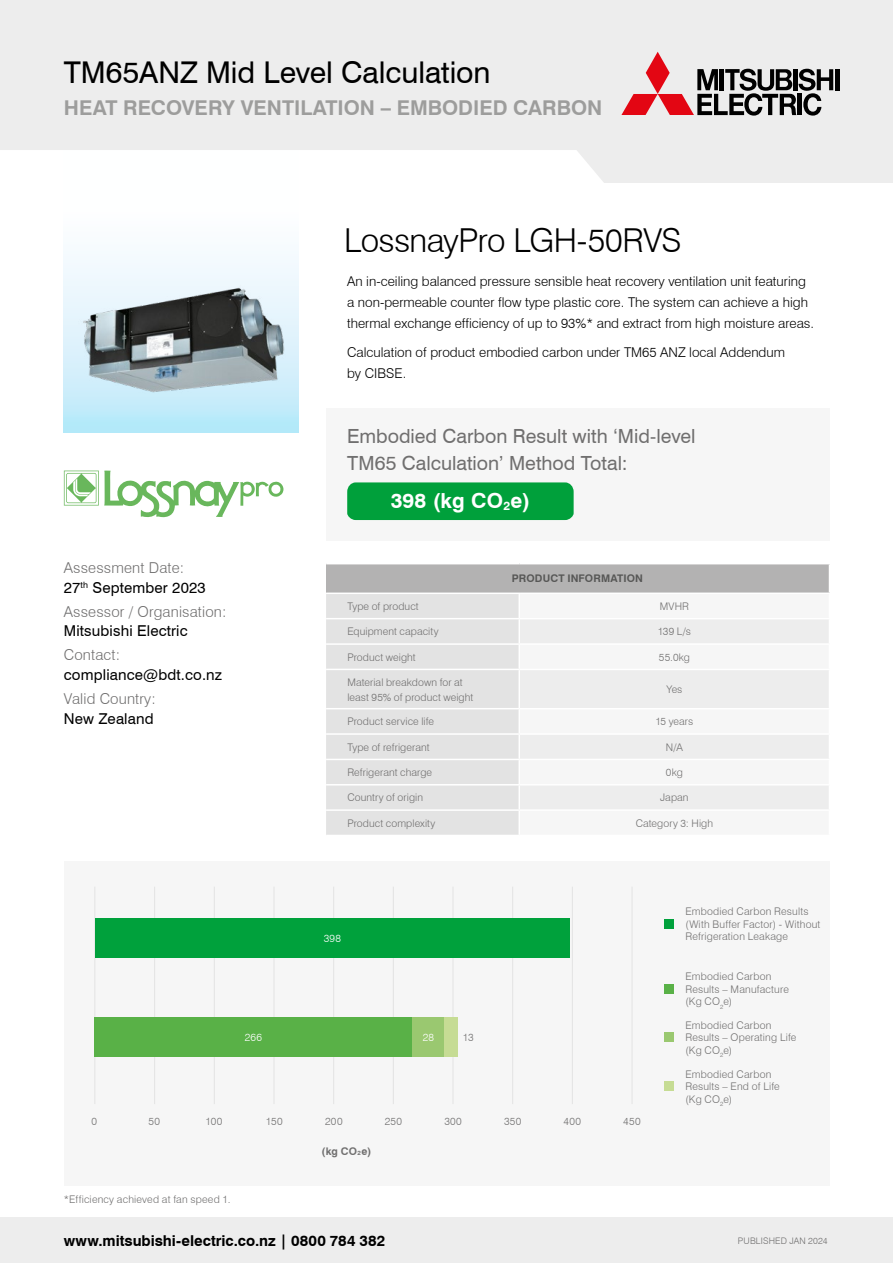
<style>
.page{position:relative;width:893px;height:1263px;background:#fff}
.page>*{position:absolute;margin:0;border:0;box-sizing:border-box;transform-origin:0 0}
.t1{font:300 33px "Swiss 721 BT";letter-spacing:-.02em;color:#000}
.t2{font:30px "Swiss 721 BT";color:#000}
.t3{font:700 20.7px "Swiss 721 BT";letter-spacing:.01em;color:#fff}
.t4{font:700 20.4px "Swiss 721 BT";color:#9d9d9c}
.t5{font:19.5px/27px "Swiss 721 BT";color:#706f6f}
.t6{font:300 15px/19.5px "Swiss 721 BT";letter-spacing:.01em;color:#706f6f}
.t7{font:15px "Swiss 721 BT";letter-spacing:.01em;color:#000}
.t8{font:700 15px "Swiss 721 BT";color:#000}
.t9{font:300 13.5px/21px "Swiss 721 BT";color:#000}
.t10{font:300 10.5px/12.6px "Swiss 721 BT";letter-spacing:.015em;color:#706f6f}
.t11{font:700 10.5px "Swiss 721 BT";letter-spacing:.015em;color:#575756}
.t12{font:700 10.5px "Swiss 721 BT";color:#706f6f}
.t13{font:300 10.5px "Swiss 721 BT";letter-spacing:.03em;color:#fff}
.t14{font:300 9px "Swiss 721 BT";letter-spacing:.02em;color:#706f6f}
.s1{font-weight:400;color:#000}
.s2{font-size:12.15px}
.s3{font-size:6.15px}
</style>
<div class="page">
<svg style="left:64px;top:256px;width:234px;height:177px"></svg>
<div style="left:0;top:1217px;width:893px;height:46px;background:#ededed"></div>
<svg style="left:0;top:0;width:893px;height:183px;fill:#ededed"></svg>
<svg style="left:621px;top:52px;width:212px;height:64px"></svg>
<hr style="left:835px;top:69px;width:4px;height:21px;background:#000">
<div style="left:326px;top:408px;width:503px;height:133px;background:#f6f6f6"></div>
<div style="left:347px;top:482px;width:227px;height:38px;background:#00a03b"></div>
<div style="left:326px;top:564px;width:503px;height:29px;background:#b3b2b2"></div>
<div style="left:326px;top:594px;width:193px;height:241px;background:#e3e3e3"></div>
<svg style="left:520px;top:619px;width:309px;height:190px;fill:#ededed"></svg>
<hr style="left:520px;top:592px;width:310px;height:2px;background:#fff">
<hr style="left:326px;top:618px;width:193px;height:1px;background:#fff">
<hr style="left:326px;top:643px;width:193px;height:2px;background:#fff">
<hr style="left:326px;top:669px;width:193px;height:1px;background:#fff">
<hr style="left:326px;top:708px;width:193px;height:1px;background:#fff">
<hr style="left:326px;top:733px;width:193px;height:2px;background:#fff">
<hr style="left:326px;top:759px;width:193px;height:1px;background:#fff">
<hr style="left:326px;top:784px;width:193px;height:1px;background:#fff">
<hr style="left:326px;top:809px;width:193px;height:2px;background:#fff">
<hr style="left:326px;top:592px;width:194px;height:2px;background:#fff">
<hr style="left:519px;top:669px;width:311px;height:1px;background:#fff">
<hr style="left:519px;top:708px;width:311px;height:1px;background:#fff">
<hr style="left:519px;top:733px;width:311px;height:2px;background:#fff">
<hr style="left:519px;top:759px;width:311px;height:1px;background:#fff">
<hr style="left:519px;top:784px;width:311px;height:1px;background:#fff">
<hr style="left:519px;top:643px;width:311px;height:2px;background:#fff">
<div style="left:64px;top:861px;width:765px;height:324px;background:#f6f6f6"></div>
<hr style="left:214px;top:887px;width:1px;height:217px;background:#e3e3e3">
<hr style="left:154px;top:887px;width:1px;height:217px;background:#e3e3e3">
<hr style="left:94px;top:887px;width:1px;height:217px;background:#e3e3e3">
<hr style="left:274px;top:887px;width:1px;height:217px;background:#e3e3e3">
<hr style="left:333px;top:887px;width:1px;height:217px;background:#e3e3e3">
<hr style="left:393px;top:887px;width:1px;height:217px;background:#e3e3e3">
<hr style="left:453px;top:887px;width:1px;height:217px;background:#e3e3e3">
<hr style="left:512px;top:887px;width:1px;height:217px;background:#e3e3e3">
<hr style="left:572px;top:887px;width:1px;height:217px;background:#e3e3e3">
<hr style="left:632px;top:887px;width:1px;height:217px;background:#e3e3e3">
<div style="left:664px;top:919px;width:10px;height:9px;background:#00a13c"></div>
<div style="left:664px;top:984px;width:10px;height:9px;background:#59b147"></div>
<div style="left:664px;top:1032px;width:10px;height:10px;background:#9ac870"></div>
<div style="left:664px;top:1081px;width:10px;height:10px;background:#c6dc94"></div>
<div style="left:95px;top:919px;width:475px;height:39px;background:#00a13c"></div>
<div style="left:95px;top:1018px;width:317px;height:39px;background:#59b147"></div>
<div style="left:412px;top:1018px;width:33px;height:39px;background:#9ac870"></div>
<div style="left:445px;top:1018px;width:13px;height:39px;background:#c6dc94"></div>
<svg style="left:64px;top:470px;width:219px;height:48px"></svg>
<img style="left:78px;top:284px;width:212px;height:114px">
<h2 class="t2" style="left:64px;top:51px;width:428px">TM65ANZ Mid Level Calculation</h2>
<h3 class="t4" style="left:64px;top:94px;width:540px">HEAT RECOVERY VENTILATION – EMBODIED CARBON</h3>
<h1 class="t1" style="left:344px;top:220px;width:339px">LossnayPro LGH-50RVS</h1>
<p class="t9" style="left:347px;top:270px;width:468px">An in-ceiling balanced pressure sensible heat recovery ventilation unit featuring a non-permeable counter flow type plastic core. The system can achieve a high thermal exchange efficiency of up to 93%* and extract from high moisture areas.</p>
<p class="t9" style="left:347px;top:342px;width:439px">Calculation of product embodied carbon under TM65 ANZ local Addendum by CIBSE.</p>
<h3 class="t6" style="left:64px;top:558px;width:143px">Assessment Date:<br><span class="s1">27</span><sup>th</sup> <span class="s1">September 2023</span></h3>
<h3 class="t6" style="left:64px;top:602px;width:164px">Assessor / Organisation:</h3>
<h3 class="t7" style="left:64px;top:621px;width:125px">Mitsubishi Electric</h3>
<h3 class="t6" style="left:64px;top:645px;width:58px">Contact:</h3>
<h3 class="t7" style="left:64px;top:664px;width:160px">compliance@bdt.co.nz</h3>
<h3 class="t6" style="left:64px;top:689px;width:93px">Valid Country:</h3>
<h3 class="t7" style="left:64px;top:708px;width:91px">New Zealand</h3>
<h3 class="t5" style="left:347px;top:422px;width:350px">Embodied Carbon Result with ‘Mid-level<br>TM65 Calculation’ Method Total:</h3>
<h3 class="t3" style="left:391px;top:487px;width:141px">398 (kg CO<span class="s2">2</span>e)</h3>
<p class="t11" style="left:512px;top:571px;width:132px">PRODUCT INFORMATION</p>
<p class="t10" style="left:347px;top:600px;width:73px">Type of product</p>
<p class="t10" style="left:660px;top:600px;width:31px">MVHR</p>
<p class="t10" style="left:347px;top:625px;width:93px">Equipment capacity</p>
<p class="t10" style="left:658px;top:625px;width:35px">139 L/s</p>
<p class="t10" style="left:347px;top:651px;width:70px">Product weight</p>
<p class="t10" style="left:659px;top:651px;width:33px">55.0kg</p>
<p class="t10" style="left:347px;top:674px;width:127px;line-height:15px">Material breakdown for at least 95% of product weight</p>
<p class="t10" style="left:666px;top:683px;width:18px">Yes</p>
<p class="t10" style="left:347px;top:715px;width:88px">Product service life</p>
<p class="t10" style="left:655px;top:715px;width:40px">15 years</p>
<p class="t10" style="left:347px;top:741px;width:84px">Type of refrigerant</p>
<p class="t10" style="left:666px;top:741px;width:18px">N/A</p>
<p class="t10" style="left:347px;top:766px;width:86px">Refrigerant charge</p>
<p class="t10" style="left:666px;top:766px;width:18px">0kg</p>
<p class="t10" style="left:347px;top:791px;width:77px">Country of origin</p>
<p class="t10" style="left:660px;top:791px;width:30px">Japan</p>
<p class="t10" style="left:347px;top:817px;width:90px">Product complexity</p>
<p class="t10" style="left:636px;top:817px;width:79px">Category 3: High</p>
<p class="t13" style="left:324px;top:932px;width:19px">398</p>
<p class="t13" style="left:245px;top:1031px;width:19px">266</p>
<p class="t13" style="left:423px;top:1031px;width:13px">28</p>
<p class="t10" style="left:463px;top:1031px;width:12px">13</p>
<p class="t10" style="left:685px;top:905px;width:137px">Embodied Carbon Results (With Buffer Factor) - Without<br>Refrigeration Leakage</p>
<p class="t10" style="left:685px;top:970px;width:105px">Embodied Carbon<br>Results – Manufacture (Kg CO<sub>2</sub>e)</p>
<p class="t10" style="left:685px;top:1018px;width:113px">Embodied Carbon<br>Results – Operating Life (Kg CO<sub>2</sub>e)</p>
<p class="t10" style="left:685px;top:1067px;width:96px">Embodied Carbon<br>Results – End of Life (Kg CO<sub>2</sub>e)</p>
<p class="t10" style="left:92px;top:1115px;width:7px">0</p>
<p class="t10" style="left:149px;top:1115px;width:13px">50</p>
<p class="t10" style="left:205px;top:1115px;width:18px">100</p>
<p class="t10" style="left:266px;top:1115px;width:18px">150</p>
<p class="t10" style="left:325px;top:1115px;width:19px">200</p>
<p class="t10" style="left:385px;top:1115px;width:19px">250</p>
<p class="t10" style="left:444px;top:1115px;width:19px">300</p>
<p class="t10" style="left:504px;top:1115px;width:19px">350</p>
<p class="t10" style="left:564px;top:1115px;width:19px">400</p>
<p class="t10" style="left:623px;top:1115px;width:19px">450</p>
<p class="t12" style="left:322px;top:1143px;width:51px">(kg CO<span class="s3">2</span>e)</p>
<p class="t10" style="left:64px;top:1192px;width:168px">*Efficiency achieved at fan speed 1.</p>
<h3 class="t8" style="left:64px;top:1230px;width:323px">www.mitsubishi-electric.co.nz | 0800 784 382</h3>
<p class="t14" style="left:738px;top:1235px;width:91px">PUBLISHED JAN 2024</p>
</div>
